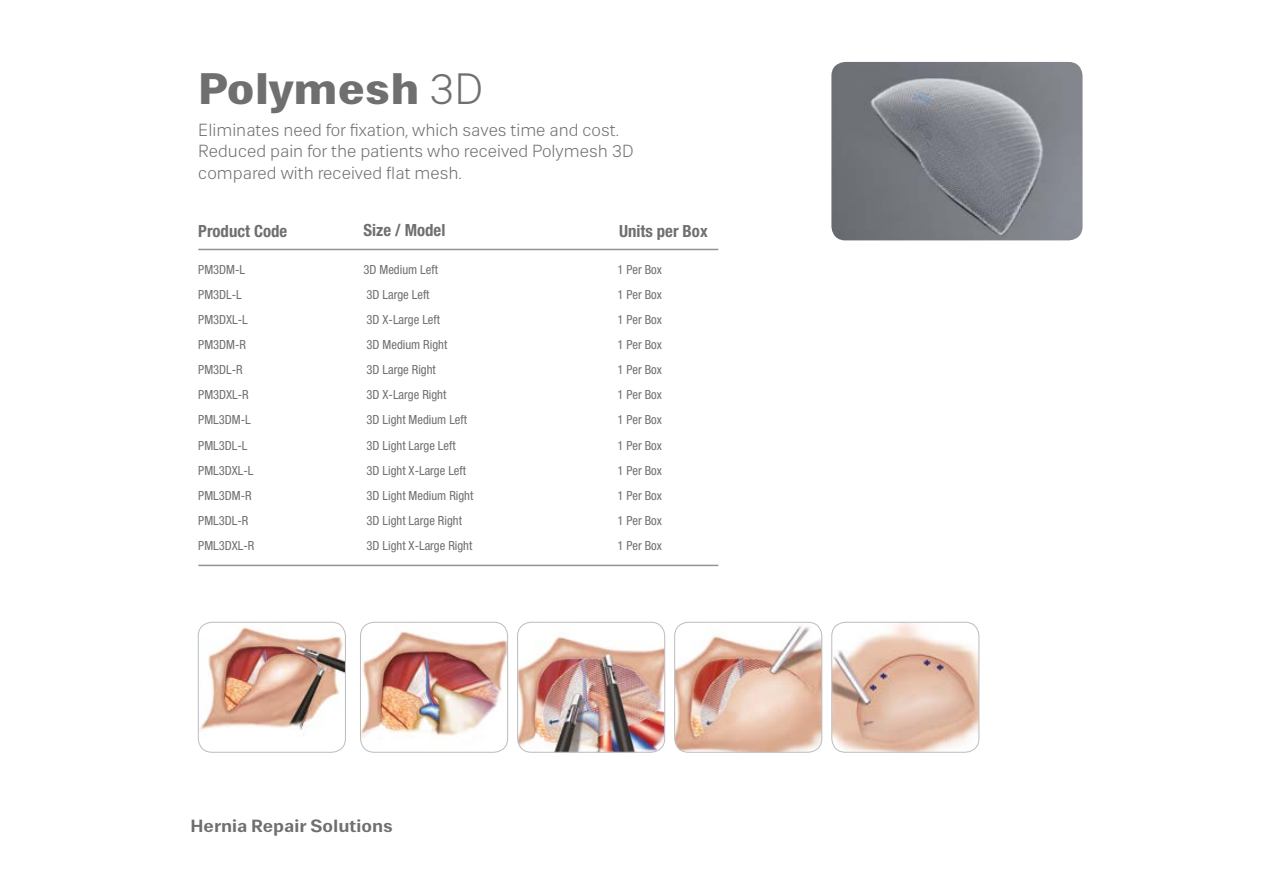
<style>
.page{position:relative;width:1263px;height:893px;background:#fff}
.page>*{position:absolute;margin:0;border:0;box-sizing:border-box;transform-origin:0 0}
.t1{font:45px "Caravel Regular 3";color:#706f6f}
.t2{font:18px/21.6px "Caravel Regular 4";color:#706f6f}
.t3{font:18px "Caravel Regular 2";color:#706f6f}
.t4{font:700 condensed 16.8px "Helvetica Neue LT Std";color:#706f6f}
.t5{font:condensed 12.6px/25.2px "Helvetica Neue LT Std";color:#706f6f}
.s1{font-family:"Caravel Regular 4"}
</style>
<div class="page">
<hr style="left:198px;top:249px;width:520px;height:1px;background:#929292">
<hr style="left:198px;top:565px;width:520px;height:1px;background:#929292">
<img style="left:198px;top:622px;width:147px;height:108px">
<div style="left:198px;top:622px;width:148px;height:130px;border:1px solid #bcbcbc;border-radius:14px"></div>
<img style="left:360px;top:622px;width:148px;height:130px">
<div style="left:360px;top:622px;width:148px;height:130px;border:1px solid #bcbcbc;border-radius:14px"></div>
<img style="left:518px;top:622px;width:147px;height:130px">
<div style="left:517px;top:622px;width:148px;height:130px;border:1px solid #bcbcbc;border-radius:14px"></div>
<img style="left:675px;top:622px;width:147px;height:130px">
<div style="left:674px;top:622px;width:148px;height:130px;border:1px solid #bcbcbc;border-radius:14px"></div>
<img style="left:832px;top:622px;width:147px;height:130px">
<div style="left:832px;top:622px;width:147px;height:130px;border:1px solid #bcbcbc;border-radius:14px"></div>
<img style="left:831px;top:62px;width:251px;height:178px">
<h1 class="t1" style="left:198px;top:62px;width:287px">Polymesh <span class="s1">3D</span></h1>
<h2 class="t2" style="left:198px;top:119px;width:437px">Eliminates need for fixation, which saves time and cost.<br>Reduced pain for the patients who received Polymesh 3D compared with received flat mesh.</h2>
<h3 class="t4" style="left:198px;top:221px;width:91px">Product Code</h3>
<h3 class="t4" style="left:363px;top:220px;width:83px">Size / Model</h3>
<h3 class="t4" style="left:619px;top:221px;width:90px">Units per Box</h3>
<p class="t5" style="left:198px;top:256px;width:58px">PM3DM-L<br>PM3DL-L<br>PM3DXL-L<br>PM3DM-R<br>PM3DL-R<br>PM3DXL-R<br>PML3DM-L<br>PML3DL-L<br>PML3DXL-L<br>PML3DM-R<br>PML3DL-R<br>PML3DXL-R</p>
<p class="t5" style="left:363px;top:256px;width:111px">3D Medium Left<br>3D Large Left<br>3D X-Large Left<br>3D Medium Right<br>3D Large Right<br>3D X-Large Right<br>3D Light Medium Left<br>3D Light Large Left<br>3D Light X-Large Left<br>3D Light Medium Right<br>3D Light Large Right<br>3D Light X-Large Right</p>
<p class="t5" style="left:618px;top:256px;width:46px;text-align:justify">1 Per Box 1 Per Box 1 Per Box 1 Per Box 1 Per Box 1 Per Box 1 Per Box 1 Per Box 1 Per Box 1 Per Box 1 Per Box 1 Per Box</p>
<h2 class="t3" style="left:191px;top:815px;width:204px">Hernia Repair Solutions</h2>
</div>
